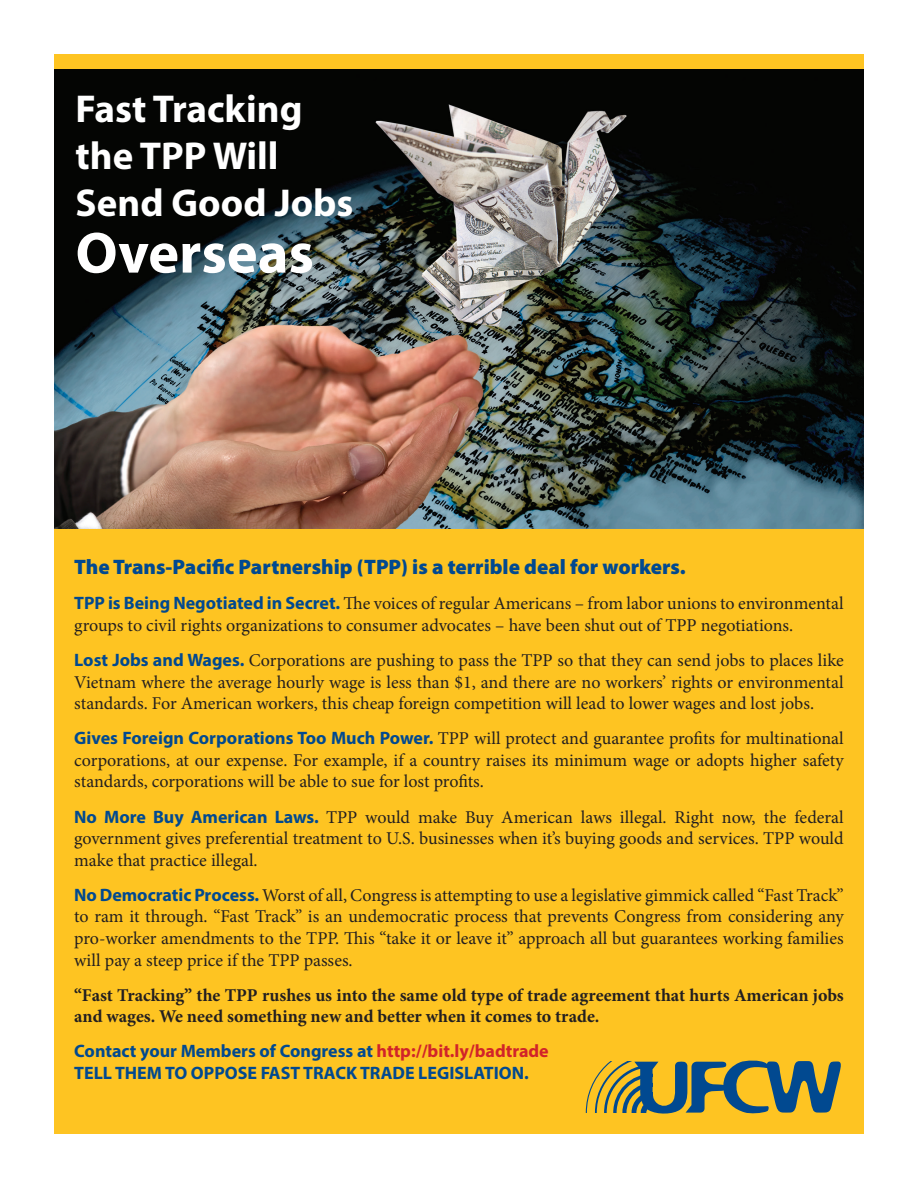
<style>
.page{position:relative;width:918px;height:1188px;background:#fff}
.page>*{position:absolute;margin:0;border:0;box-sizing:border-box;transform-origin:0 0}
.t1{font:700 58.5px "Myriad Pro";color:#fff}
.t2{font:700 39px/46.8px "Myriad Pro";color:#fff}
.t3{font:900 21px "Myriad Pro";color:#014990}
.t4{font:18px/21.6px "Minion Pro";color:#231f20;text-align:justify}
.t5{font:700 18px/21.6px "Minion Pro";color:#231f20}
.t6{font:700 18px "Myriad Pro";color:#014990}
.s1{font-family:"Myriad Pro";font-weight:700;color:#014990}
.s2{color:#d1232a}
</style>
<div class="page">
<div style="left:54px;top:54px;width:810px;height:1080px;background:#fec422"></div>
<img style="left:54px;top:69px;width:810px;height:459px">
<svg style="left:586px;top:1061px;width:255px;height:53px"></svg>
<p class="t2" style="left:76px;top:84px;width:279px">Fast Tracking the TPP Will<br>Send Good Jobs</p>
<p class="t1" style="left:76px;top:215px;width:240px">Overseas</p>
<p class="t3" style="left:74px;top:555px;width:613px">The Trans-Pacific Partnership (TPP) is a terrible deal for workers.</p>
<p class="t4" style="left:74px;top:593px;width:771px"><span class="s1">TPP is Being Negotiated in Secret.</span> The voices of regular Americans – from labor unions to environmental groups to civil rights organizations to consumer advocates – have been shut out of TPP negotiations.</p>
<p class="t4" style="left:74px;top:649px;width:771px"><span class="s1">Lost Jobs and Wages.</span> Corporations are pushing to pass the TPP so that they can send jobs to places like Vietnam where the average hourly wage is less than $1, and there are no workers’ rights or environmental standards. For American workers, this cheap foreign competition will lead to lower wages and lost jobs.</p>
<p class="t4" style="left:74px;top:728px;width:771px"><span class="s1">Gives Foreign Corporations Too Much Power.</span> TPP will protect and guarantee profits for multinational corporations, at our expense. For example, if a country raises its minimum wage or adopts higher safety standards, corporations will be able to sue for lost profits.</p>
<p class="t4" style="left:74px;top:806px;width:771px"><span class="s1">No More Buy American Laws.</span> TPP would make Buy American laws illegal. Right now, the federal government gives preferential treatment to U.S. businesses when it’s buying goods and services. TPP would make that practice illegal.</p>
<p class="t4" style="left:74px;top:884px;width:771px"><span class="s1">No Democratic Process.</span> Worst of all, Congress is attempting to use a legislative gimmick called “Fast Track” to ram it through. “Fast Track” is an undemocratic process that prevents Congress from considering any pro-worker amendments to the TPP. This “take it or leave it” approach all but guarantees working families will pay a steep price if the TPP passes.</p>
<p class="t5" style="left:74px;top:984px;width:771px">“Fast Tracking” the TPP rushes us into the same old type of trade agreement that hurts American jobs and wages. We need something new and better when it comes to trade.</p>
<p class="t6" style="left:74px;top:1040px;width:476px">Contact your Members of Congress at <span class="s2">http://bit.ly/badtrade</span></p>
<p class="t6" style="left:74px;top:1061px;width:456px">TELL THEM TO OPPOSE FAST TRACK TRADE LEGISLATION.</p>
</div>
